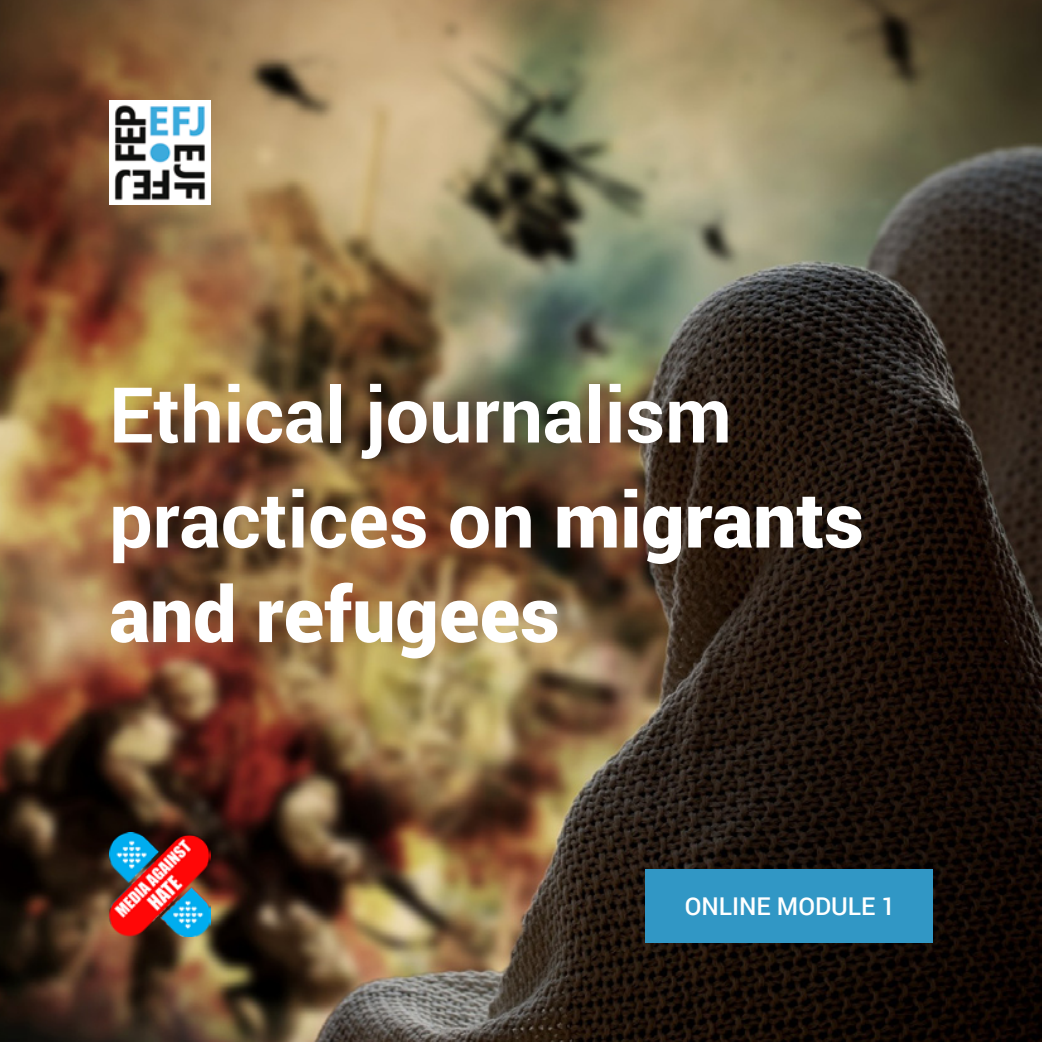
<style>
.page{position:relative;width:1042px;height:1042px;background:#fff}
.page>*{position:absolute;margin:0;border:0;box-sizing:border-box;transform-origin:0 0}
.Body_Text{font:900 77px/94.5px "Roboto";color:#fff}
.Body_Text-2{font:700 77px "Roboto";color:#fff}
.t1{font:500 24.5px "Roboto";color:#fff}
.s1{font-weight:700}
</style>
<div class="page">
<img style="left:0;top:0;width:1042px;height:1042px">
<img style="left:109px;top:101px;width:101px;height:103px">
<div style="left:645px;top:869px;width:288px;height:74px;background:#3197c5"></div>
<img style="left:109px;top:833px;width:101px;height:104px">
<p class="Body_Text-2" style="left:109px;top:361px;width:624px">Ethical journalism</p>
<p class="Body_Text" style="left:109px;top:470px;width:756px"><span class="s1">practices on</span> migrants and refugees</p>
<p class="t1" style="left:685px;top:889px;width:212px">ONLINE MODULE 1</p>
</div>
